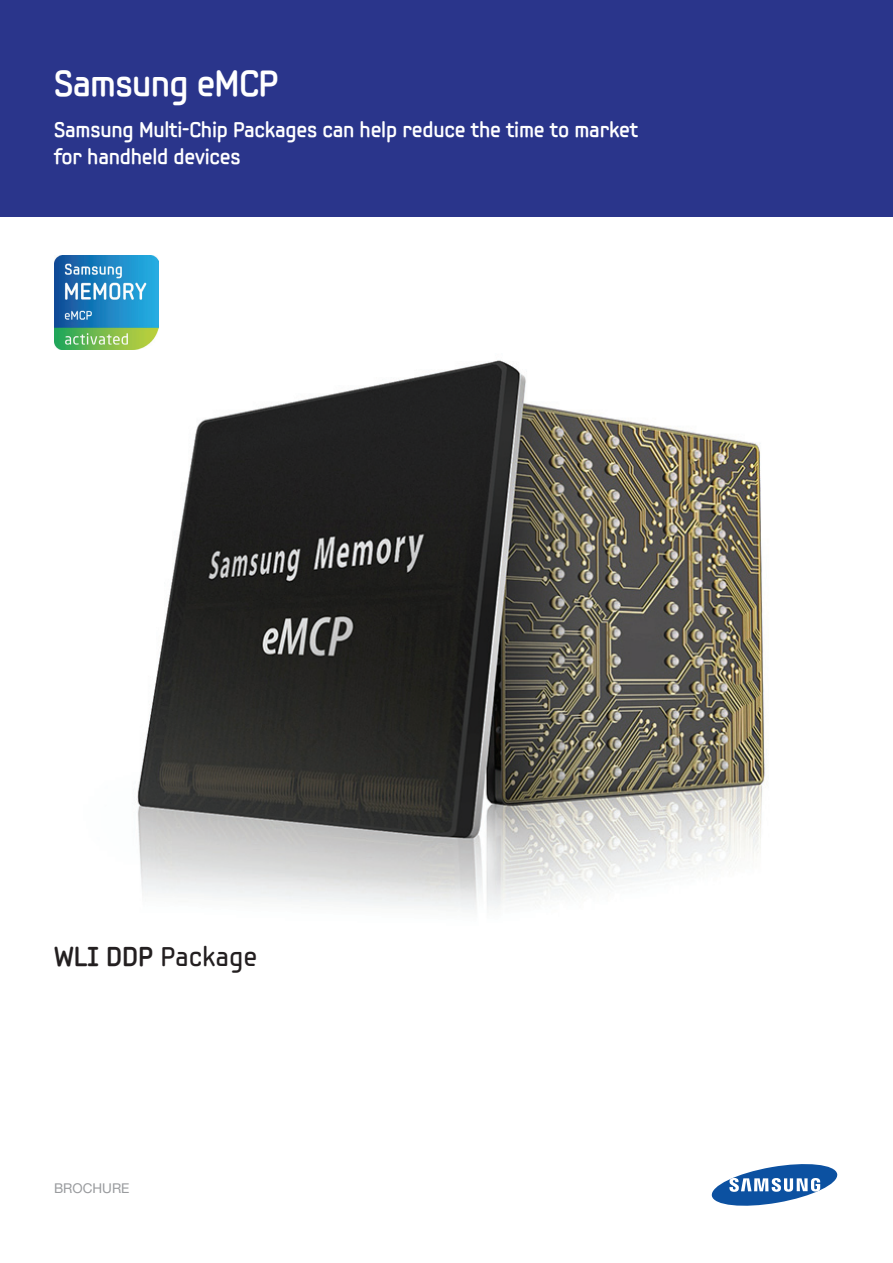
<style>
.page{position:relative;width:893px;height:1263px;background:#fff}
.page>*{position:absolute;margin:0;border:0;box-sizing:border-box;transform-origin:0 0}
.t1{font:700 36px "Samsung Imagination Modern";letter-spacing:-.02em;color:#fff}
.t2{font:27px "Samsung Imagination Modern";color:#231f20}
.t3{font:700 21px/27px "Samsung Imagination Modern";letter-spacing:-.01em;color:#fff}
.t4{font:13.5px "Helvetica Neue LT Pro";color:#999b9e}
.s1{font-weight:700}
</style>
<div class="page">
<div style="left:0;top:0;width:893px;height:216px;background:#2a358b"></div>
<svg style="left:711px;top:1164px;width:127px;height:42px"></svg>
<img style="left:58px;top:349px;width:709px;height:561px">
<img style="left:54px;top:256px;width:105px;height:93px">
<h1 class="t1" style="left:54px;top:60px;width:226px">Samsung eMCP</h1>
<p class="t3" style="left:54px;top:116px;width:586px">Samsung Multi-Chip Packages can help reduce the time to market for handheld devices</p>
<p class="t2" style="left:54px;top:939px;width:205px"><span class="s1">WLI DDP</span> Package</p>
<p class="t4" style="left:54px;top:1180px;width:77px">BROCHURE</p>
</div>
